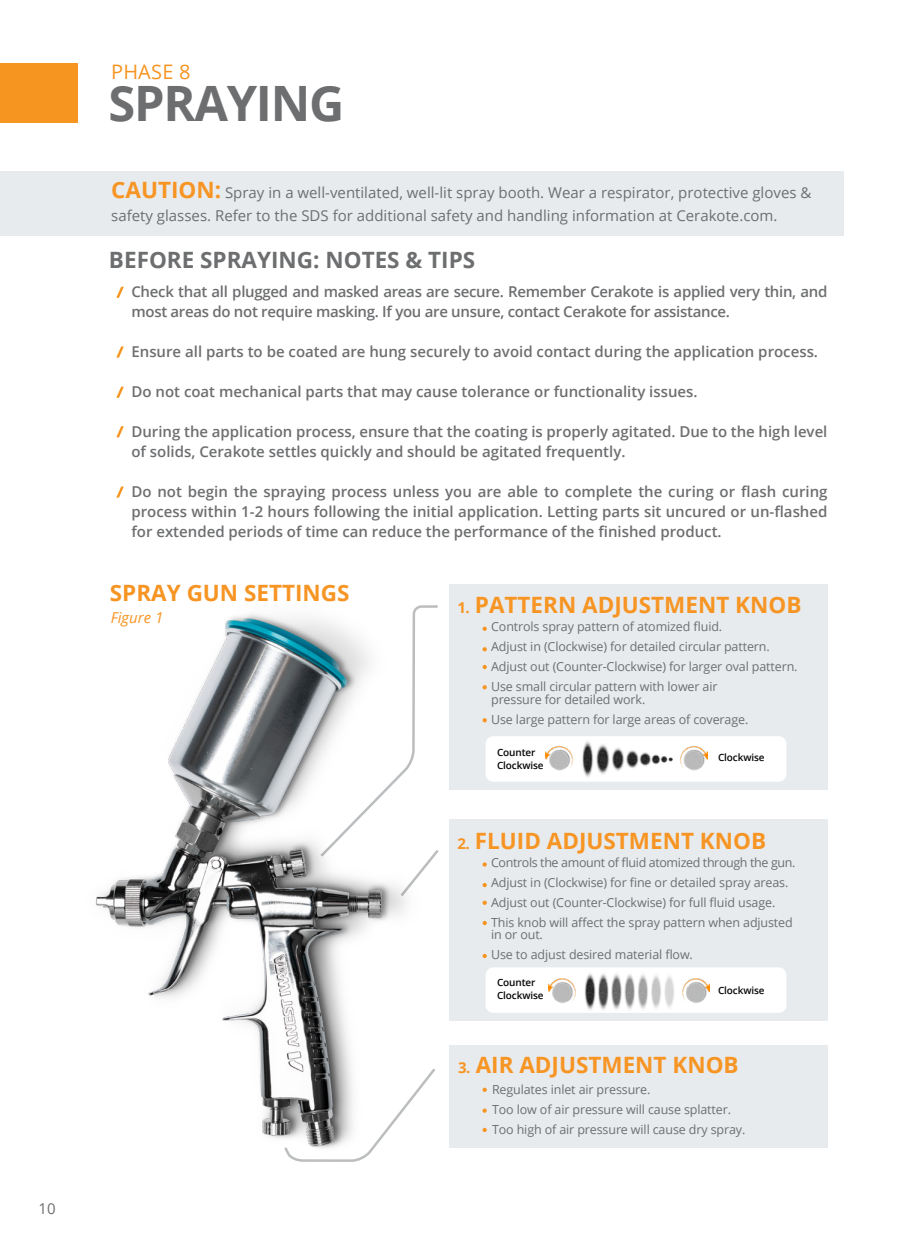
<style>
.page{position:relative;width:900px;height:1260px;background:#fff}
.page>*{position:absolute;margin:0;border:0;box-sizing:border-box;transform-origin:0 0}
.t1{font:700 48.75px "Open Sans";letter-spacing:-.025em;color:#6d6e70}
.t2{font:700 22.5px "Open Sans";color:#f79524}
.t3{font:700 22.5px "Open Sans";color:#6d6e70}
.t4{font:20px "Open Sans";letter-spacing:.01em;color:#f79421}
.t5{font:600 15px/20px "Open Sans";color:#6d6e70}
.t6{font:15px/22.5px "Open Sans";color:#6d6e70}
.t7{font:600 15px/20px "Open Sans";letter-spacing:-.02em;color:#6d6e70}
.t8{font:italic 15px "Open Sans";color:#f79524}
.t9{font:12.5px/12.5px "Open Sans";letter-spacing:-.01em;color:#6d6e70}
.t10{font:12.5px "Open Sans";letter-spacing:-.03em;color:#6d6e70}
.t11{font:600 10px/12.5px "Open Sans";letter-spacing:-.01em;color:#040503}
.s1{font-weight:700;font-size:22.5px;color:#f79524}
.s2{font-size:15px}
</style>
<div class="page">
<div style="left:0;top:171px;width:844px;height:65px;background:#e8ebed"></div>
<div style="left:449px;top:584px;width:379px;height:206px;background:#e8ebed"></div>
<div style="left:449px;top:1046px;width:379px;height:102px;background:#e8ebed"></div>
<div style="left:449px;top:819px;width:379px;height:202px;background:#e8ebed"></div>
<svg style="left:483px;top:627px;width:4px;height:4px"></svg>
<svg style="left:483px;top:1088px;width:4px;height:4px"></svg>
<svg style="left:483px;top:862px;width:4px;height:5px"></svg>
<svg style="left:483px;top:647px;width:4px;height:4px"></svg>
<svg style="left:482px;top:1109px;width:5px;height:4px"></svg>
<div style="left:486px;top:967px;width:300px;height:46px;background:#fff;border-radius:8px"></div>
<div style="left:486px;top:736px;width:300px;height:46px;background:#fff;border-radius:8px"></div>
<svg style="left:483px;top:883px;width:4px;height:4px"></svg>
<svg style="left:483px;top:665px;width:4px;height:4px"></svg>
<svg style="left:483px;top:1128px;width:4px;height:4px"></svg>
<svg style="left:483px;top:901px;width:4px;height:4px"></svg>
<svg style="left:483px;top:685px;width:4px;height:4px"></svg>
<svg style="left:483px;top:921px;width:4px;height:4px"></svg>
<svg style="left:483px;top:718px;width:4px;height:4px"></svg>
<svg style="left:483px;top:954px;width:4px;height:4px"></svg>
<img style="left:546px;top:741px;width:161px;height:36px">
<img style="left:548px;top:973px;width:162px;height:37px">
<div style="left:0;top:63px;width:77px;height:59px;background:#f79521"></div>
<svg style="left:116px;top:487px;width:8px;height:11px"></svg>
<svg style="left:116px;top:426px;width:8px;height:11px"></svg>
<svg style="left:116px;top:387px;width:8px;height:11px"></svg>
<svg style="left:116px;top:347px;width:8px;height:11px"></svg>
<svg style="left:116px;top:287px;width:8px;height:11px"></svg>
<img style="left:95px;top:605px;width:341px;height:557px">
<p class="t6" style="left:39px;top:1197px;width:19px">10</p>
<p class="t4" style="left:111px;top:58px;width:81px">PHASE 8</p>
<p class="t1" style="left:108px;top:68px;width:238px">SPRAYING</p>
<p class="t6" style="left:111px;top:181px;width:702px"><span class="s1">CAUTION:</span> Spray in a well-ventilated, well-lit spray booth. Wear a respirator, protective gloves &amp; safety glasses. Refer to the SDS for additional safety and handling information at Cerakote.com.</p>
<p class="t3" style="left:109px;top:244px;width:368px">BEFORE SPRAYING: NOTES &amp; TIPS</p>
<p class="t7" style="left:131px;top:282px;width:698px">Check that all plugged and masked areas are secure. Remember Cerakote is applied very thin, and most areas do not require masking. If you are unsure, contact Cerakote for assistance.</p>
<p class="t5" style="left:131px;top:342px;width:688px">Ensure all parts to be coated are hung securely to avoid contact during the application process.</p>
<p class="t5" style="left:131px;top:382px;width:568px">Do not coat mechanical parts that may cause tolerance or functionality issues.</p>
<p class="t5" style="left:131px;top:422px;width:698px">During the application process, ensure that the coating is properly agitated. Due to the high level of solids, Cerakote settles quickly and should be agitated frequently.</p>
<p class="t5" style="left:131px;top:482px;width:698px;text-align:justify">Do not begin the spraying process unless you are able to complete the curing or flash curing process within 1-2 hours following the initial application. Letting parts sit uncured or un-flashed for extended periods of time can reduce the performance of the finished product.</p>
<p class="t2" style="left:110px;top:577px;width:241px">SPRAY GUN SETTINGS</p>
<p class="t8" style="left:111px;top:607px;width:54px">Figure 1</p>
<p class="t2" style="left:457px;top:589px;width:346px"><span class="s2">1.</span> PATTERN ADJUSTMENT KNOB</p>
<p class="t9" style="left:491px;top:620px;width:233px">Controls spray pattern of atomized fluid.</p>
<p class="t9" style="left:491px;top:640px;width:280px">Adjust in (Clockwise) for detailed circular pattern.</p>
<p class="t9" style="left:491px;top:660px;width:308px">Adjust out (Counter-Clockwise) for larger oval pattern.</p>
<p class="t9" style="left:491px;top:680px;width:228px">Use small circular pattern with lower air</p>
<p class="t9" style="left:491px;top:692px;width:156px">pressure for detailed work.</p>
<p class="t9" style="left:491px;top:712px;width:259px">Use large pattern for large areas of coverage.</p>
<p class="t11" style="left:497px;top:746px;width:48px">Counter<br>Clockwise</p>
<p class="t11" style="left:718px;top:751px;width:48px">Clockwise</p>
<p class="t2" style="left:457px;top:825px;width:310px"><span class="s2">2.</span> FLUID ADJUSTMENT KNOB</p>
<p class="t10" style="left:491px;top:854px;width:306px">Controls the amount of fluid atomized through the gun.</p>
<p class="t9" style="left:491px;top:876px;width:299px">Adjust in (Clockwise) for fine or detailed spray areas.</p>
<p class="t9" style="left:491px;top:896px;width:286px">Adjust out (Counter-Clockwise) for full fluid usage.</p>
<p class="t9" style="left:491px;top:916px;width:303px">This knob will affect the spray pattern when adjusted in or out.</p>
<p class="t9" style="left:491px;top:948px;width:203px">Use to adjust desired material flow.</p>
<p class="t11" style="left:497px;top:976px;width:48px">Counter<br>Clockwise</p>
<p class="t11" style="left:718px;top:984px;width:48px">Clockwise</p>
<p class="t2" style="left:458px;top:1049px;width:282px"><span class="s2">3.</span> AIR ADJUSTMENT KNOB</p>
<p class="t9" style="left:492px;top:1083px;width:160px">Regulates inlet air pressure.</p>
<p class="t9" style="left:492px;top:1103px;width:241px">Too low of air pressure will cause splatter.</p>
<p class="t9" style="left:492px;top:1123px;width:255px">Too high of air pressure will cause dry spray.</p>
</div>
